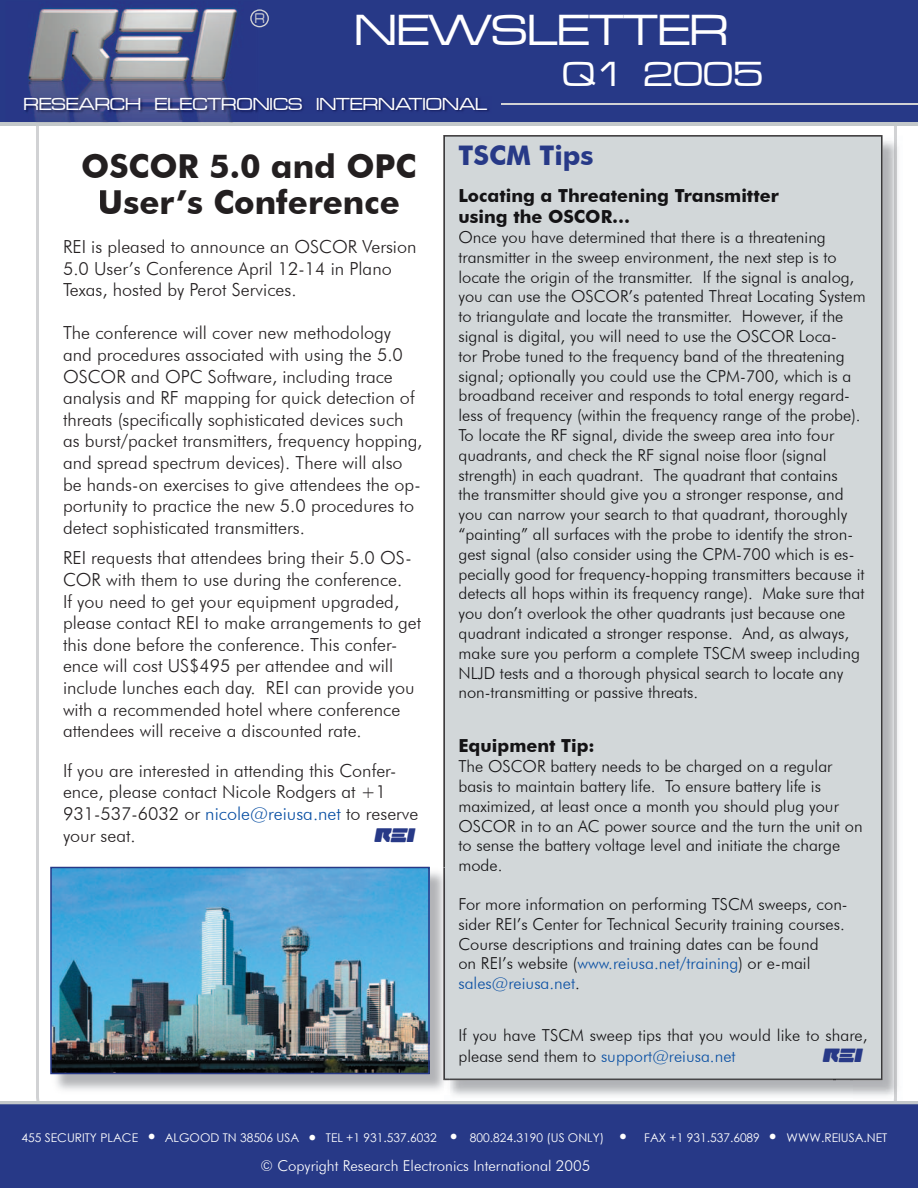
<style>
.page{position:relative;width:918px;height:1188px;background:#fff}
.page>*{position:absolute;margin:0;border:0;box-sizing:border-box;transform-origin:0 0}
.t1{font:45px "Microgramma D Medi Exte";color:#fff}
.t2{font:36px "Microgramma D Medi Exte";color:#fff}
.t3{font:700 33px/36px "Futura BT";color:#231f20;text-align:center}
.t4{font:700 27px "Futura BT";color:#273987}
.t5{font:300 18px/21.6px "Futura BT";color:#231f20}
.t6{font:700 18px/21.6px "Futura BT";color:#141315}
.t7{font:18px "Microgramma D Medi Exte";color:#fff}
.t8{font:18px "REI LOGO TM";color:#273987}
.t9{font:17.7px "REI LOGO TM";color:#273987}
.t10{font:300 16.5px/19.8px "Futura BT";color:#141315}
.t11{font:300 15px "Futura BT";color:#fff}
.t12{font:14.4px "Microgramma D Medi Exte";color:#d1d2d4;scale:.8 1}
.t13{font:12px "Century Gothic";color:#fff}
.t14{font:9.6px "Wingdings";color:#fff}
.s1{color:#094fa3}
</style>
<div class="page">
<div style="left:0;top:97px;width:918px;height:29px;background:#c3c8ca"></div>
<div style="left:0;top:0;width:918px;height:122px;background:#273987"></div>
<img style="left:6px;top:1px;width:253px;height:122px">
<div style="left:0;top:1101px;width:918px;height:29px;background:#c3c8ca"></div>
<div style="left:0;top:1104px;width:918px;height:84px;background:#273987"></div>
<img style="left:23px;top:97px;width:468px;height:16px">
<hr style="left:501px;top:104px;width:417px;height:1px;background:#d1d2d4">
<svg style="left:250px;top:9px;width:19px;height:18px"></svg>
<img style="left:852px;top:136px;width:46px;height:965px">
<hr style="left:894px;top:136px;width:3px;height:965px;background:#c3c4c6">
<div style="left:444px;top:136px;width:438px;height:943px;background:#d2d7d9"></div>
<img style="left:443px;top:867px;width:7px;height:213px">
<img style="left:444px;top:867px;width:6px;height:212px">
<img style="left:50px;top:867px;width:380px;height:207px">
<svg style="left:310px;top:1134px;width:5px;height:6px"></svg>
<p class="t12" style="left:255px;top:9px;width:14px">R</p>
<h1 class="t1" style="left:354px;top:1px;width:375px">NEWSLETTER</h1>
<h2 class="t2" style="left:562px;top:51px;width:202px">Q1 2005</h2>
<p class="t7" style="left:23px;top:92px;width:465px">RESEARCH ELECTRONICS INTERNATIONAL</p>
<h3 class="t3" style="left:81px;top:148px;width:337px">OSCOR 5.0 and OPC<br>User’s Conference</h3>
<p class="t5" style="left:63px;top:236px;width:355px">REI is pleased to announce an OSCOR Version<br>5.0 User’s Conference April 12-14 in Plano<br>Texas, hosted by Perot Services.</p>
<p class="t5" style="left:63px;top:322px;width:361px">The conference will cover new methodology and procedures associated with using the 5.0<br>OSCOR and OPC Software, including trace analysis and RF mapping for quick detection of threats (specifically sophisticated devices such as burst/packet transmitters, frequency hopping, and spread spectrum devices). There will also be hands-on exercises to give attendees the op&shy;portunity to practice the new 5.0 procedures to detect sophisticated transmitters.</p>
<p class="t5" style="left:63px;top:547px;width:360px">REI requests that attendees bring their 5.0 OS-COR with them to use during the conference.<br>If you need to get your equipment upgraded, please contact REI to make arrangements to get this done before the conference. This confer&shy;ence will cost US$495 per attendee and will include lunches each day. REI can provide you with a recommended hotel where conference attendees will receive a discounted rate.</p>
<p class="t5" style="left:63px;top:760px;width:357px">If you are interested in attending this Confer&shy;ence, please contact Nicole Rodgers at +1<br>931-537-6032 or <span class="s1">nicole@reiusa.net</span> to reserve your seat.</p>
<p class="t8" style="left:374px;top:825px;width:41px">REI</p>
<h3 class="t4" style="left:458px;top:139px;width:137px">TSCM Tips</h3>
<p class="t6" style="left:458px;top:184px;width:322px">Locating a Threatening Transmitter using the OSCOR…</p>
<p class="t10" style="left:458px;top:227px;width:409px">Once you have determined that there is a threatening transmitter in the sweep environment, the next step is to locate the origin of the transmitter. If the signal is analog, you can use the OSCOR’s patented Threat Locating System to triangulate and locate the transmitter. However, if the signal is digital, you will need to use the OSCOR Loca-<br>tor Probe tuned to the frequency band of the threatening signal; optionally you could use the CPM-700, which is a broadband receiver and responds to total energy regard&shy;less of frequency (within the frequency range of the probe).<br>To locate the RF signal, divide the sweep area into four quadrants, and check the RF signal noise floor (signal strength) in each quadrant. The quadrant that contains<br>the transmitter should give you a stronger response, and you can narrow your search to that quadrant, thoroughly “painting” all surfaces with the probe to identify the stron&shy;gest signal (also consider using the CPM-700 which is es&shy;pecially good for frequency-hopping transmitters because it detects all hops within its frequency range). Make sure that you don’t overlook the other quadrants just because one quadrant indicated a stronger response. And, as always, make sure you perform a complete TSCM sweep including NLJD tests and a thorough physical search to locate any non-transmitting or passive threats.</p>
<p class="t6" style="left:458px;top:735px;width:138px">Equipment Tip:</p>
<p class="t10" style="left:458px;top:756px;width:406px">The OSCOR battery needs to be charged on a regular basis to maintain battery life. To ensure battery life is maximized, at least once a month you should plug your OSCOR in to an AC power source and the turn the unit on to sense the battery voltage level and initiate the charge mode.</p>
<p class="t10" style="left:458px;top:894px;width:391px">For more information on performing TSCM sweeps, con&shy;sider REI’s Center for Technical Security training courses.<br>Course descriptions and training dates can be found<br>on REI’s website (<span class="s1">www.reiusa.net/training</span>) or e-mail <span class="s1">sales@reiusa.net</span>.</p>
<p class="t10" style="left:458px;top:1025px;width:411px;line-height:21.1px">If you have TSCM sweep tips that you would like to share, please send them to <span class="s1">support@reiusa.net</span></p>
<p class="t9" style="left:823px;top:1046px;width:41px">REI</p>
<p class="t13" style="left:22px;top:1129px;width:118px">455 SECURITY PLACE</p>
<p class="t13" style="left:165px;top:1129px;width:136px">ALGOOD TN 38506 USA</p>
<p class="t13" style="left:326px;top:1129px;width:112px">TEL +1 931.537.6032</p>
<p class="t13" style="left:470px;top:1129px;width:136px">800.824.3190 (US ONLY)</p>
<p class="t13" style="left:644px;top:1129px;width:117px">FAX +1 931.537.6089</p>
<p class="t13" style="left:787px;top:1129px;width:102px">WWW.REIUSA.NET</p>
<p class="t14" style="left:148px;top:1132px;width:9px">●</p>
<p class="t14" style="left:450px;top:1132px;width:9px">●</p>
<p class="t14" style="left:619px;top:1132px;width:9px">●</p>
<p class="t14" style="left:769px;top:1132px;width:9px">●</p>
<p class="t11" style="left:261px;top:1156px;width:331px">© Copyright Research Electronics International 2005</p>
</div>
